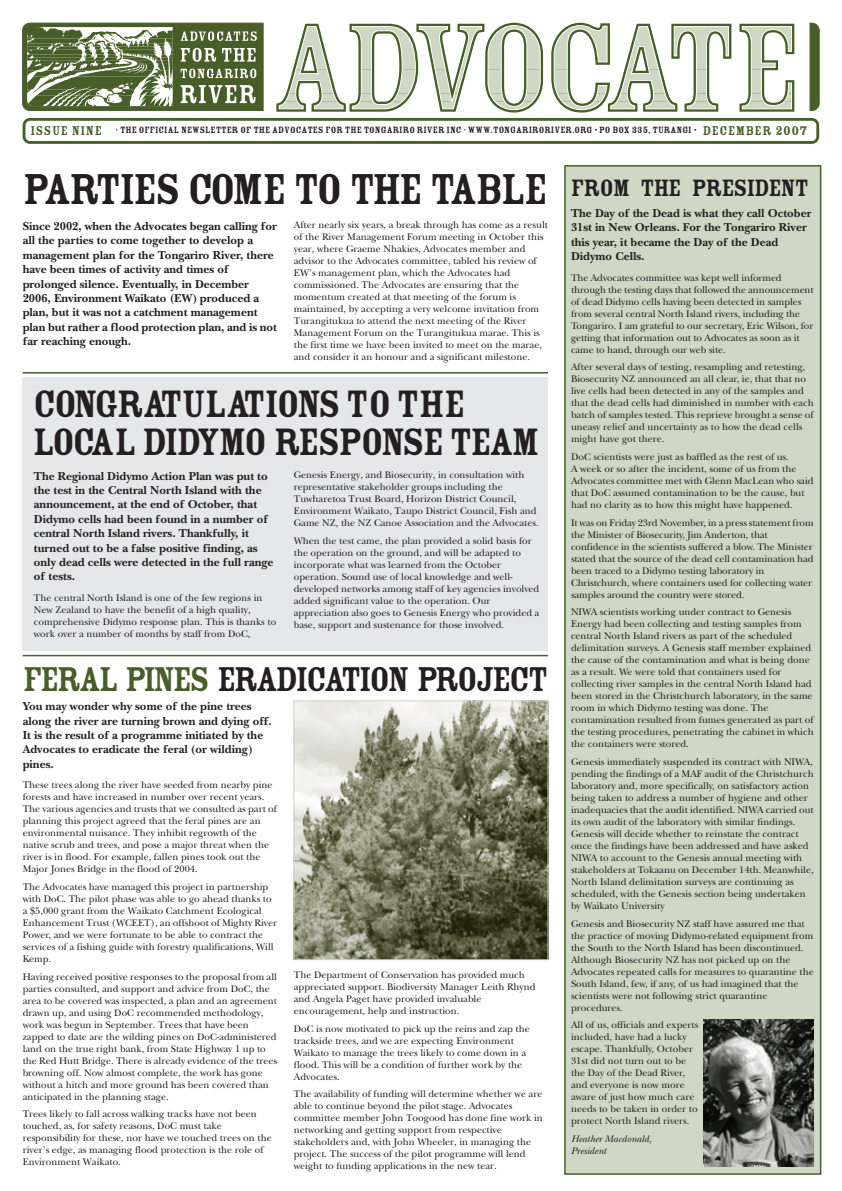
<style>
.page{position:relative;width:842px;height:1191px;background:#fff}
.page>*{position:absolute;margin:0;border:0;box-sizing:border-box;transform-origin:0 0}
.t1{font:47.5px "Rosewood Fill";letter-spacing:-.065em;color:#231f20}
.t2{font:42px/38.6px "Rosewood Fill";letter-spacing:-.065em;color:#231f20}
.t3{font:37.8px "Rosewood Fill";letter-spacing:-.075em;color:#231f20}
.t4{font:26px "Rosewood Fill";letter-spacing:-.05em;color:#231f20}
.t5{font:700 12px/14.4px "New Baskerville";color:#231f20}
.t6{font:10px/12px "New Baskerville";color:#231f20}
.t7{font:10px "Rosewood Fill";color:#231f20}
.t8{font:italic 10px/12px "New Baskerville";color:#231f20}
.s1{font-size:14px;color:#485e29}
.s2{color:#485e29}
</style>
<div class="page">
<div style="left:23px;top:377px;width:525px;height:273px;background:#e6e7e8"></div>
<div style="left:564px;top:165px;width:257px;height:1010px;background:#d0d7c4;border:2px solid #485e29"></div>
<svg style="left:22px;top:22px;width:798px;height:122px"></svg>
<img style="left:704px;top:1020px;width:110px;height:146px">
<hr style="left:23px;top:372px;width:525px;height:2px;background:#485e29">
<hr style="left:23px;top:655px;width:525px;height:1px;background:#485e29">
<img style="left:295px;top:702px;width:252px;height:256px">
<div style="left:293px;top:700px;width:256px;height:260px;border:1px solid #d0d7c4"></div>
<p class="t7" style="left:30px;top:127px;width:778px"><span class="s1">ISSUE NINE</span> · THE OFFICIAL NEWSLETTER OF THE ADVOCATES FOR THE TONGARIRO RIVER INC · WWW.TONGARIRORIVER.ORG • PO BOX 335, TURANGI • <span class="s1">DECEMBER 2007</span></p>
<h1 class="t1" style="left:23px;top:173px;width:527px">PARTIES COME TO THE TABLE</h1>
<p class="t6" style="left:294px;top:220px;width:256px">After nearly six years, a break through has come as a result of the River Management Forum meeting in October this year, where Graeme Nhakies, Advocates member and advisor to the Advocates committee, tabled his review of EW’s management plan, which the Advocates had commissioned. The Advocates are ensuring that the momentum created at that meeting of the forum is maintained, by accepting a very welcome invitation from Turangitukua to attend the next meeting of the River Management Forum on the Turangitukua marae. This is the first time we have been invited to meet on the marae, and consider it an honour and a significant milestone.</p>
<h2 class="t2" style="left:33px;top:390px;width:508px">CONGRATULATIONS TO THE<br>LOCAL DIDYMO RESPONSE TEAM</h2>
<p class="t6" style="left:294px;top:470px;width:246px">Genesis Energy, and Biosecurity, in consultation with representative stakeholder groups including the Tuwharetoa Trust Board, Horizon District Council, Environment Waikato, Taupo District Council, Fish and Game NZ, the NZ Canoe Association and the Advocates.</p>
<p class="t6" style="left:294px;top:536px;width:247px">When the test came, the plan provided a solid basis for the operation on the ground, and will be adapted to incorporate what was learned from the October operation. Sound use of local knowledge and well&shy;developed networks among staff of key agencies involved added significant value to the operation. Our appreciation also goes to Genesis Energy who provided a base, support and sustenance for those involved.</p>
<h3 class="t3" style="left:23px;top:667px;width:527px"><span class="s2">FERAL PINES</span> ERADICATION PROJECT</h3>
<p class="t5" style="left:23px;top:220px;width:256px">Since 2002, when the Advocates began calling for all the parties to come together to develop a management plan for the Tongariro River, there have been times of activity and times of prolonged silence. Eventually, in December 2006, Environment Waikato (EW) produced a plan, but it was not a catchment management plan but rather a flood protection plan, and is not far reaching enough.</p>
<p class="t5" style="left:34px;top:470px;width:241px">The Regional Didymo Action Plan was put to the test in the Central North Island with the announcement, at the end of October, that Didymo cells had been found in a number of central North Island rivers. Thankfully, it turned out to be a false positive finding, as only dead cells were detected in the full range of tests.</p>
<p class="t6" style="left:34px;top:593px;width:244px">The central North Island is one of the few regions in New Zealand to have the benefit of a high quality, comprehensive Didymo response plan. This is thanks to work over a number of months by staff from DoC,</p>
<p class="t5" style="left:23px;top:701px;width:251px">You may wonder why some of the pine trees along the river are turning brown and dying off.<br>It is the result of a programme initiated by the Advocates to eradicate the feral (or wilding) pines.</p>
<p class="t6" style="left:23px;top:780px;width:256px">These trees along the river have seeded from nearby pine forests and have increased in number over recent years.<br>The various agencies and trusts that we consulted as part of planning this project agreed that the feral pines are an environmental nuisance. They inhibit regrowth of the native scrub and trees, and pose a major threat when the river is in flood. For example, fallen pines took out the Major Jones Bridge in the flood of 2004.</p>
<p class="t6" style="left:23px;top:882px;width:256px">The Advocates have managed this project in partnership with DoC. The pilot phase was able to go ahead thanks to a $5,000 grant from the Waikato Catchment Ecological Enhancement Trust (WCEET), an offshoot of Mighty River Power, and we were fortunate to be able to contract the services of a fishing guide with forestry qualifications, Will Kemp.</p>
<p class="t6" style="left:23px;top:972px;width:256px">Having received positive responses to the proposal from all parties consulted, and support and advice from DoC, the area to be covered was inspected, a plan and an agreement drawn up, and using DoC recommended methodology, work was begun in September. Trees that have been zapped to date are the wilding pines on DoC-administered land on the true right bank, from State Highway 1 up to the Red Hutt Bridge. There is already evidence of the trees browning off. Now almost complete, the work has gone without a hitch and more ground has been covered than anticipated in the planning stage.</p>
<p class="t6" style="left:23px;top:1109px;width:251px">Trees likely to fall across walking tracks have not been touched, as, for safety reasons, DoC must take responsibility for these, nor have we touched trees on the river’s edge, as managing flood protection is the role of Environment Waikato.</p>
<p class="t6" style="left:294px;top:970px;width:243px">The Department of Conservation has provided much appreciated support. Biodiversity Manager Leith Rhynd and Angela Paget have provided invaluable encouragement, help and instruction.</p>
<p class="t6" style="left:294px;top:1024px;width:237px">DoC is now motivated to pick up the reins and zap the trackside trees, and we are expecting Environment Waikato to manage the trees likely to come down in a flood. This will be a condition of further work by the Advocates.</p>
<p class="t6" style="left:294px;top:1089px;width:251px">The availability of funding will determine whether we are able to continue beyond the pilot stage. Advocates committee member John Toogood has done fine work in networking and getting support from respective stakeholders and, with John Wheeler, in managing the project. The success of the pilot programme will lend weight to funding applications in the new tear.</p>
<h3 class="t4" style="left:571px;top:179px;width:240px">FROM THE PRESIDENT</h3>
<p class="t5" style="left:571px;top:207px;width:242px">The Day of the Dead is what they call October 31st in New Orleans. For the Tongariro River this year, it became the Day of the Dead Didymo Cells.</p>
<p class="t6" style="left:571px;top:273px;width:244px">The Advocates committee was kept well informed through the testing days that followed the announcement of dead Didymo cells having been detected in samples from several central North Island rivers, including the Tongariro. I am grateful to our secretary, Eric Wilson, for getting that information out to Advocates as soon as it came to hand, through our web site.</p>
<p class="t6" style="left:571px;top:362px;width:244px">After several days of testing, resampling and retesting, Biosecurity NZ announced an all clear, ie, that that no live cells had been detected in any of the samples and that the dead cells had diminished in number with each batch of samples tested. This reprieve brought a sense of uneasy relief and uncertainty as to how the dead cells might have got there.</p>
<p class="t6" style="left:571px;top:452px;width:244px">DoC scientists were just as baffled as the rest of us.<br>A week or so after the incident, some of us from the Advocates committee met with Glenn MacLean who said that DoC assumed contamination to be the cause, but had no clarity as to how this might have happened.</p>
<p class="t6" style="left:571px;top:518px;width:244px">It was on Friday 23rd November, in a press statement from the Minister of Biosecurity, Jim Anderton, that confidence in the scientists suffered a blow. The Minister stated that the source of the dead cell contamination had been traced to a Didymo testing laboratory in Christchurch, where containers used for collecting water samples around the country were stored.</p>
<p class="t6" style="left:571px;top:607px;width:244px">NIWA scientists working under contract to Genesis Energy had been collecting and testing samples from central North Island rivers as part of the scheduled delimitation surveys. A Genesis staff member explained the cause of the contamination and what is being done as a result. We were told that containers used for collecting river samples in the central North Island had been stored in the Christchurch laboratory, in the same room in which Didymo testing was done. The contamination resulted from fumes generated as part of the testing procedures, penetrating the cabinet in which the containers were stored.</p>
<p class="t6" style="left:571px;top:757px;width:244px">Genesis immediately suspended its contract with NIWA, pending the findings of a MAF audit of the Christchurch laboratory and, more specifically, on satisfactory action being taken to address a number of hygiene and other inadequacies that the audit identified. NIWA carried out its own audit of the laboratory with similar findings.<br>Genesis will decide whether to reinstate the contract once the findings have been addressed and have asked NIWA to account to the Genesis annual meeting with stakeholders at Tokaanu on December 14th. Meanwhile, North Island delimitation surveys are continuing as scheduled, with the Genesis section being undertaken by Waikato University</p>
<p class="t6" style="left:571px;top:919px;width:244px">Genesis and Biosecurity NZ staff have assured me that the practice of moving Didymo-related equipment from the South to the North Island has been discontinued.<br>Although Biosecurity NZ has not picked up on the Advocates repeated calls for measures to quarantine the South Island, few, if any, of us had imagined that the scientists were not following strict quarantine procedures.</p>
<p class="t6" style="left:571px;top:1020px;width:129px">All of us, officials and experts included, have had a lucky escape. Thankfully, October<br>31st did not turn out to be the Day of the Dead River, and everyone is now more aware of just how much care needs to be taken in order to protect North Island rivers.</p>
<p class="t8" style="left:571px;top:1134px;width:82px">Heather Macdonald,<br>President</p>
</div>
